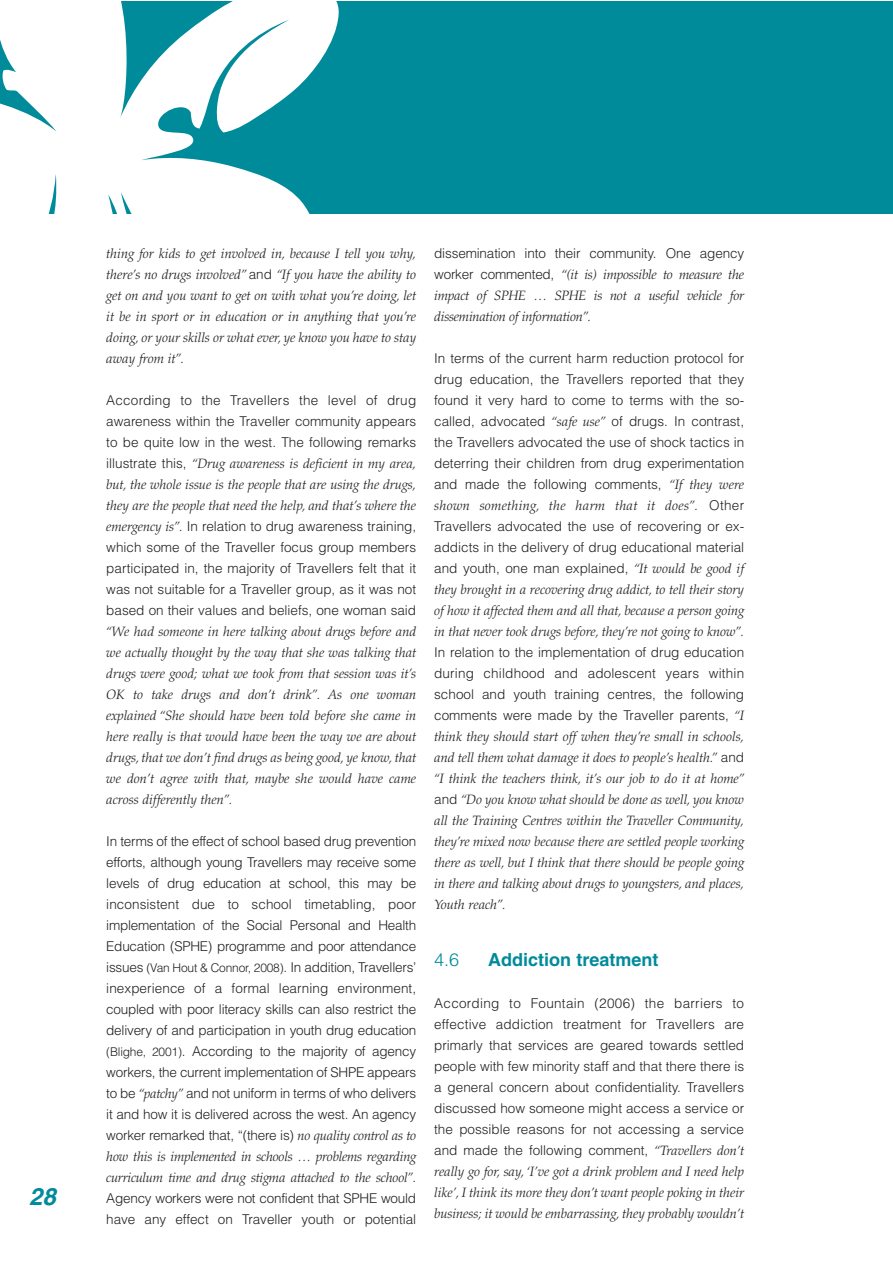
<style>
.page{position:relative;width:893px;height:1263px;background:#fff}
.page>*{position:absolute;margin:0;border:0;box-sizing:border-box;transform-origin:0 0}
.t1{font:italic 700 24px "Helvetica LT";color:#008b9b}
.t2{font:700 18px "Helvetica LT";color:#008b9b}
.t3{font:300 18px "Helvetica LT";color:#008b9b}
.t4{font:300 13.5px/21px "Helvetica LT";color:#231f1f;text-align:justify}
.t5{font:italic 300 13.5px/21px "Palatino LT";color:#231f1f;text-align:justify}
.t6{font:italic 300 13.5px "Palatino LT";letter-spacing:.02em;color:#231f1f}
.s1{font-family:"Helvetica LT";font-style:normal}
.s2{font-family:"Palatino LT";font-style:italic}
.s3{font-size:12px}
</style>
<div class="page">
<div style="left:0;top:1px;width:893px;height:213px;background:#008b9b"></div>
<svg style="left:0;top:1px;width:339px;height:213px;fill:#fff"></svg>
<h1 class="t1" style="left:29px;top:1187px;width:28px">28</h1>
<p class="t5" style="left:106px;top:246px;width:311px">thing for kids to get involved in, because I tell you why, there’s no drugs involved” <span class="s1">and</span> “If you have the ability to get on and you want to get on with what you’re doing, let it be in sport or in education or in anything that you’re doing, or your skills or what ever, ye know you have to stay away from it”.</p>
<p class="t4" style="left:106px;top:391px;width:311px">According to the Travellers the level of drug awareness within the Traveller community appears to be quite low in the west. The following remarks</p>
<p class="t5" style="left:106px;top:456px;width:311px"><span class="s1">illustrate this,</span> “Drug awareness is deficient in my area, but, the whole issue is the people that are using the drugs, they are the people that need the help, and that’s where the</p>
<p class="t4" style="left:106px;top:517px;width:311px"><span class="s2">emergency is”.</span> In relation to drug awareness training, which some of the Traveller focus group members participated in, the majority of Travellers felt that it was not suitable for a Traveller group, as it was not based on their values and beliefs, one woman said</p>
<p class="t5" style="left:106px;top:624px;width:311px">“We had someone in here talking about drugs before and we actually thought by the way that she was talking that drugs were good; what we took from that session was it’s OK to take drugs and don’t drink”. As one woman explained “She should have been told before she came in here really is that would have been the way we are about drugs, that we don’t find drugs as being good, ye know, that we don’t agree with that, maybe she would have came across differently then”.</p>
<p class="t4" style="left:106px;top:832px;width:311px">In terms of the effect of school based drug prevention efforts, although young Travellers may receive some levels of drug education at school, this may be inconsistent due to school timetabling, poor implementation of the Social Personal and Health Education (SPHE) programme and poor attendance issues <span class="s3">(Van Hout &amp; Connor, 2008)</span>. In addition, Travellers’ inexperience of a formal learning environment, coupled with poor literacy skills can also restrict the delivery of and participation in youth drug education <span class="s3">(Blighe, 2001)</span>. According to the majority of agency workers, the current implementation of SHPE appears to be <span class="s2">“patchy”</span> and not uniform in terms of who delivers it and how it is delivered across the west. An agency worker remarked that, “(there is) <span class="s2">no quality control as to</span></p>
<p class="t5" style="left:106px;top:1149px;width:311px">how this is implemented in schools … problems regarding curriculum time and drug stigma attached to the school”<span class="s1">.</span></p>
<p class="t4" style="left:106px;top:1189px;width:311px">Agency workers were not confident that SPHE would have any effect on Traveller youth or potential</p>
<p class="t4" style="left:434px;top:244px;width:311px">dissemination into their community. One agency</p>
<p class="t5" style="left:434px;top:267px;width:311px"><span class="s1">worker commented,</span> “(it is) impossible to measure the impact of SPHE … SPHE is not a useful vehicle for dissemination of information”.</p>
<p class="t4" style="left:434px;top:349px;width:311px">In terms of the current harm reduction protocol for drug education, the Travellers reported that they found it very hard to come to terms with the so&shy;called, advocated <span class="s2">“safe use”</span> of drugs. In contrast, the Travellers advocated the use of shock tactics in deterring their children from drug experimentation and made the following comments, <span class="s2">“If they were</span></p>
<p class="t6" style="left:434px;top:500px;width:311px">shown something, the harm that it does”. <span class="s1">Other</span></p>
<p class="t4" style="left:434px;top:517px;width:311px">Travellers advocated the use of recovering or ex&shy;addicts in the delivery of drug educational material and youth, one man explained, <span class="s2">“It would be good if</span></p>
<p class="t5" style="left:434px;top:582px;width:311px">they brought in a recovering drug addict, to tell their story of how it affected them and all that, because a person going in that never took drugs before, they’re not going to know”.</p>
<p class="t4" style="left:434px;top:643px;width:311px">In relation to the implementation of drug education during childhood and adolescent years within school and youth training centres, the following comments were made by the Traveller parents, <span class="s2">“I</span></p>
<p class="t5" style="left:434px;top:729px;width:311px">think they should start off when they’re small in schools, and tell them what damage it does to people’s health.” <span class="s1">and </span>“I think the teachers think, it’s our job to do it at home” <span class="s1">and</span> “Do you know what should be done as well, you know all the Training Centres within the Traveller Community, they’re mixed now because there are settled people working there as well, but I think that there should be people going in there and talking about drugs to youngsters, and places, Youth reach”.</p>
<h2 class="t3" style="left:434px;top:952px;width:27px">4.6</h2>
<h2 class="t2" style="left:488px;top:952px;width:172px">Addiction treatment</h2>
<p class="t4" style="left:434px;top:994px;width:311px">According to Fountain (2006) the barriers to effective addiction treatment for Travellers are primarly that services are geared towards settled people with few minority staff and that there there is a general concern about confidentiality. Travellers discussed how someone might access a service or the possible reasons for not accessing a service and made the following comment, <span class="s2">“Travellers don’t</span></p>
<p class="t5" style="left:434px;top:1164px;width:311px">really go for, say, ‘I’ve got a drink problem and I need help like’, I think its more they don’t want people poking in their business; it would be embarrassing, they probably wouldn’t</p>
</div>
